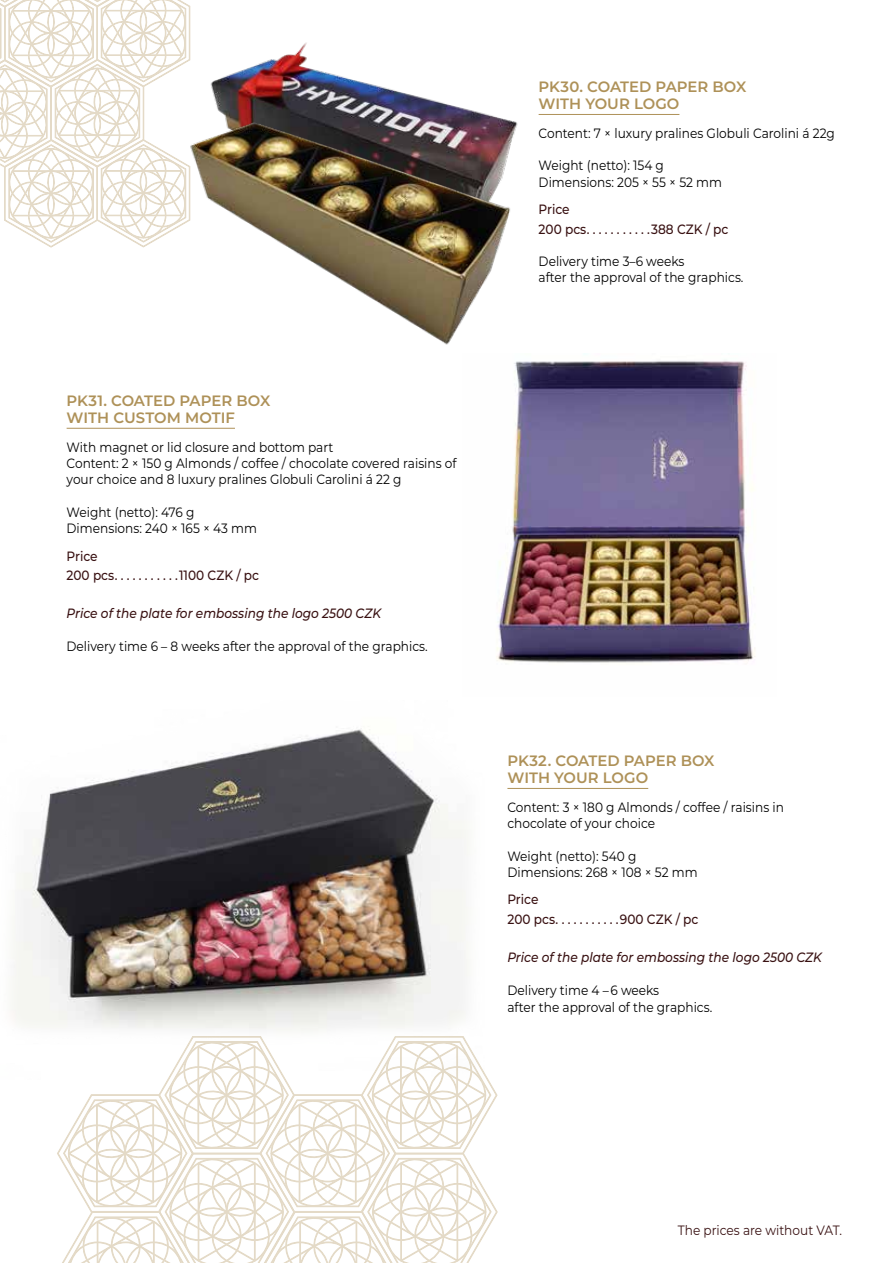
<style>
.page{position:relative;width:893px;height:1263px;background:#fff}
.page>*{position:absolute;margin:0;border:0;box-sizing:border-box;transform-origin:0 0}
.t1{font:600 15px/16.5px "Montserrat";color:#ae9158}
.t2{font:13.5px/16.2px "Montserrat";color:#000;scale:.9 1}
.t3{font:500 13.5px/19.2px "Montserrat";color:#391112;scale:.9 1}
.t4{font:italic 500 13.5px "Montserrat";color:#391112;scale:.9 1}
.t5{font:13.5px "Montserrat";color:#391112;scale:.9 1}
</style>
<div class="page">
<hr style="left:539px;top:114px;width:140px;height:1px;background:#ae9158">
<img style="left:210px;top:43px;width:256px;height:66px">
<img style="left:190px;top:109px;width:328px;height:236px">
<svg style="left:0;top:0;width:190px;height:248px"></svg>
<img style="left:496px;top:361px;width:259px;height:302px">
<img style="left:12px;top:728px;width:456px;height:303px">
<hr style="left:67px;top:428px;width:168px;height:1px;background:#ae9158">
<hr style="left:507px;top:788px;width:141px;height:1px;background:#ae9158">
<svg style="left:57px;top:1036px;width:441px;height:227px"></svg>
<p class="t1" style="left:67px;top:392px;width:205px">PK31. COATED PAPER BOX<br>WITH CUSTOM MOTIF</p>
<p class="t2" style="left:67px;top:438px;width:435px">With magnet or lid closure and bottom part<br>Content: 2 × 150 g Almonds / coffee / chocolate covered raisins of your choice and 8 luxury pralines Globuli Carolini á 22 g</p>
<p class="t2" style="left:67px;top:503px;width:213px">Weight (netto): 476 g<br>Dimensions: 240 × 165 × 43 mm</p>
<p class="t3" style="left:67px;top:546px;width:58px">Price<br>200 pcs...........</p>
<p class="t3" style="left:179px;top:565px;width:90px">1100 CZK / pc</p>
<p class="t4" style="left:67px;top:604px;width:351px">Price of the plate for embossing the logo 2500 CZK</p>
<p class="t2" style="left:67px;top:638px;width:403px">Delivery time 6 – 8 weeks after the approval of the graphics.</p>
<p class="t1" style="left:539px;top:78px;width:209px">PK30. COATED PAPER BOX<br>WITH YOUR LOGO</p>
<p class="t2" style="left:539px;top:125px;width:331px">Content: 7 × luxury pralines Globuli Carolini á 22g</p>
<p class="t2" style="left:539px;top:157px;width:205px">Weight (netto): 154 g<br>Dimensions: 205 × 55 × 52 mm</p>
<p class="t3" style="left:539px;top:199px;width:58px">Price<br>200 pcs...........</p>
<p class="t3" style="left:651px;top:219px;width:88px">388 CZK / pc</p>
<p class="t2" style="left:539px;top:253px;width:229px">Delivery time 3–6 weeks<br>after the approval of the graphics.</p>
<p class="t1" style="left:507px;top:752px;width:209px">PK32. COATED PAPER BOX<br>WITH YOUR LOGO</p>
<p class="t2" style="left:507px;top:798px;width:309px">Content: 3 × 180 g Almonds / coffee / raisins in chocolate of your choice</p>
<p class="t2" style="left:507px;top:847px;width:213px">Weight (netto): 540 g<br>Dimensions: 268 × 108 × 52 mm</p>
<p class="t3" style="left:507px;top:889px;width:58px">Price<br>200 pcs...........</p>
<p class="t3" style="left:620px;top:909px;width:89px">900 CZK / pc</p>
<p class="t4" style="left:507px;top:948px;width:351px">Price of the plate for embossing the logo 2500 CZK</p>
<p class="t2" style="left:507px;top:982px;width:229px">Delivery time 4 – 6 weeks<br>after the approval of the graphics.</p>
<p class="t5" style="left:678px;top:1220px;width:184px">The prices are without VAT.</p>
</div>
